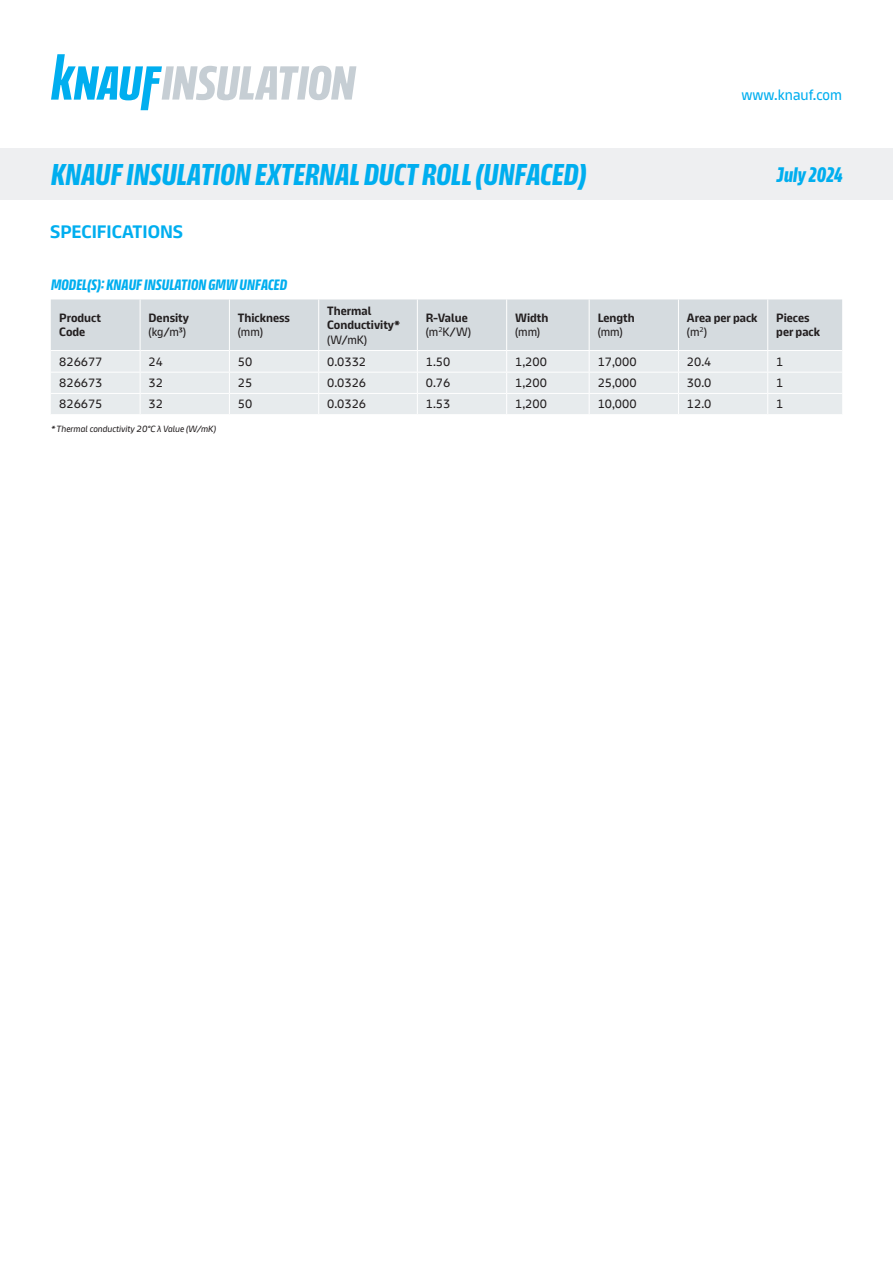
<style>
.page{position:relative;width:893px;height:1263px;background:#fff}
.page>*{position:absolute;margin:0;border:0;box-sizing:border-box;transform-origin:0 0}
.t1{font:700 30px "Knauf Head";letter-spacing:.01em;color:#00aeef}
.Default{font:700 21px "Knauf Head";letter-spacing:.01em;color:#00aeef}
.t2{font:700 18px "Knauf";color:#00aeef}
.t3{font:700 15px "Knauf Head";letter-spacing:.01em;color:#00aeef}
.t4{font:15px "Knauf";color:#00aeef}
.Default-2{font:700 12px/14.4px "Knauf";color:#231f20}
.Default-3{font:12px "Knauf";color:#231f20}
.t5{font:italic 9px "Knauf";color:#231f20}
.s1{font-weight:400}
</style>
<div class="page">
<svg style="left:51px;top:54px;width:305px;height:56px"></svg>
<div style="left:0;top:149px;width:893px;height:51px;background:#eeeff1"></div>
<svg style="left:51px;top:299px;width:791px;height:115px;background:#dfe4e7"></svg>
<hr style="left:140px;top:372px;width:89px;height:1px;background:#fff">
<hr style="left:229px;top:372px;width:90px;height:1px;background:#fff">
<hr style="left:319px;top:372px;width:98px;height:1px;background:#fff">
<hr style="left:417px;top:372px;width:90px;height:1px;background:#fff">
<hr style="left:507px;top:372px;width:82px;height:1px;background:#fff">
<hr style="left:589px;top:372px;width:89px;height:1px;background:#fff">
<hr style="left:678px;top:372px;width:90px;height:1px;background:#fff">
<hr style="left:768px;top:372px;width:74px;height:1px;background:#fff">
<hr style="left:140px;top:393px;width:89px;height:1px;background:#fff">
<hr style="left:229px;top:393px;width:90px;height:1px;background:#fff">
<hr style="left:319px;top:393px;width:98px;height:1px;background:#fff">
<hr style="left:417px;top:393px;width:90px;height:1px;background:#fff">
<hr style="left:507px;top:393px;width:82px;height:1px;background:#fff">
<hr style="left:589px;top:393px;width:89px;height:1px;background:#fff">
<hr style="left:678px;top:393px;width:90px;height:1px;background:#fff">
<hr style="left:768px;top:393px;width:74px;height:1px;background:#fff">
<p class="t4" style="left:741px;top:86px;width:102px">www.knauf.com</p>
<p class="t1" style="left:51px;top:159px;width:537px">KNAUF INSULATION EXTERNAL DUCT ROLL (UNFACED)</p>
<p class="Default" style="left:777px;top:164px;width:67px">July 2024</p>
<p class="t2" style="left:50px;top:222px;width:134px">SPECIFICATIONS</p>
<p class="t3" style="left:51px;top:277px;width:237px">MODEL(S): KNAUF INSULATION GMW UNFACED</p>
<p class="Default-2" style="left:59px;top:310px;width:43px">Product<br>Code</p>
<p class="Default-2" style="left:149px;top:310px;width:42px">Density <span class="s1">(kg/m3)</span></p>
<p class="Default-2" style="left:238px;top:310px;width:54px">Thickness <span class="s1">(mm)</span></p>
<p class="Default-2" style="left:327px;top:303px;width:75px">Thermal<br>Conductivity* <span class="s1">(W/mK)</span></p>
<p class="Default-2" style="left:426px;top:310px;width:47px">R-Value <span class="s1">(m</span><sup>2</sup><span class="s1">K/W)</span></p>
<p class="Default-2" style="left:515px;top:310px;width:35px">Width</p>
<p class="Default-3" style="left:515px;top:326px;width:27px">(mm)</p>
<p class="Default-2" style="left:598px;top:310px;width:39px">Length <span class="s1">(mm)</span></p>
<p class="Default-2" style="left:687px;top:310px;width:72px">Area per pack</p>
<p class="Default-3" style="left:687px;top:326px;width:22px">(m<sup>2</sup>)</p>
<p class="Default-2" style="left:776px;top:310px;width:45px">Pieces per pack</p>
<p class="Default-3" style="left:59px;top:355px;width:45px">826677</p>
<p class="Default-3" style="left:149px;top:355px;width:16px">24</p>
<p class="Default-3" style="left:238px;top:355px;width:16px">50</p>
<p class="Default-3" style="left:327px;top:355px;width:40px">0.0332</p>
<p class="Default-3" style="left:426px;top:355px;width:26px">1.50</p>
<p class="Default-3" style="left:515px;top:355px;width:33px">1,200</p>
<p class="Default-3" style="left:598px;top:355px;width:40px">17,000</p>
<p class="Default-3" style="left:687px;top:355px;width:26px">20.4</p>
<p class="Default-3" style="left:776px;top:355px;width:9px">1</p>
<p class="Default-3" style="left:59px;top:376px;width:45px">826673</p>
<p class="Default-3" style="left:149px;top:376px;width:16px">32</p>
<p class="Default-3" style="left:238px;top:376px;width:16px">25</p>
<p class="Default-3" style="left:327px;top:376px;width:40px">0.0326</p>
<p class="Default-3" style="left:426px;top:376px;width:26px">0.76</p>
<p class="Default-3" style="left:515px;top:376px;width:33px">1,200</p>
<p class="Default-3" style="left:598px;top:376px;width:40px">25,000</p>
<p class="Default-3" style="left:687px;top:376px;width:26px">30.0</p>
<p class="Default-3" style="left:776px;top:376px;width:9px">1</p>
<p class="Default-3" style="left:59px;top:397px;width:45px">826675</p>
<p class="Default-3" style="left:149px;top:397px;width:16px">32</p>
<p class="Default-3" style="left:238px;top:397px;width:16px">50</p>
<p class="Default-3" style="left:327px;top:397px;width:40px">0.0326</p>
<p class="Default-3" style="left:426px;top:397px;width:26px">1.53</p>
<p class="Default-3" style="left:515px;top:397px;width:33px">1,200</p>
<p class="Default-3" style="left:598px;top:397px;width:40px">10,000</p>
<p class="Default-3" style="left:687px;top:397px;width:26px">12.0</p>
<p class="Default-3" style="left:776px;top:397px;width:9px">1</p>
<p class="t5" style="left:51px;top:424px;width:167px">* Thermal conductivity 20°C λ Value (W/mK)</p>
</div>
